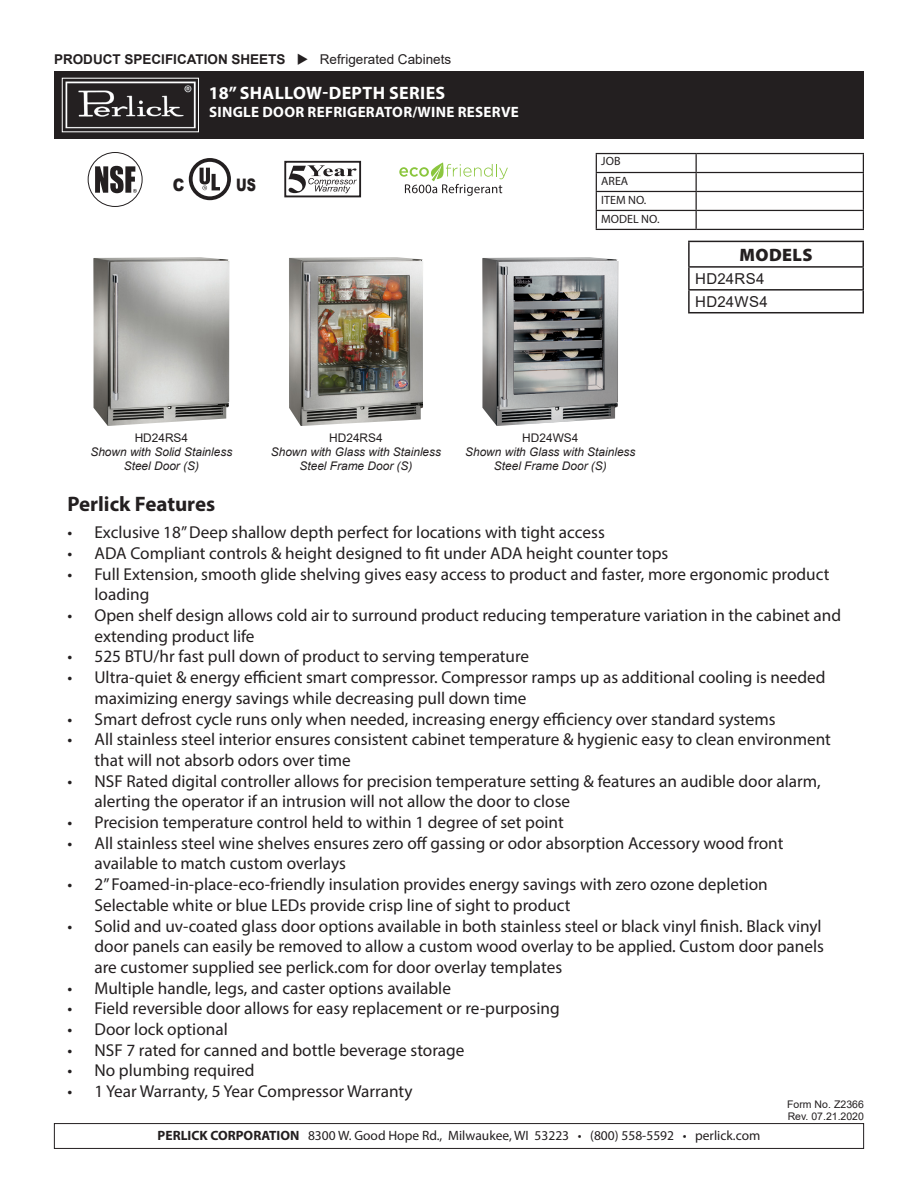
<style>
.page{position:relative;width:918px;height:1188px;background:#fff}
.page>*{position:absolute;margin:0;border:0;box-sizing:border-box;transform-origin:0 0}
.t1{font:700 21px "Myriad Pro";color:#231f20}
.t2{font:700 18px "Myriad Pro";letter-spacing:.02em;color:#fff}
.t3{font:900 18px "Myriad Pro";letter-spacing:.02em;color:#231f20}
.t4{font:17.25px/20.7px "Myriad Pro";color:#231f20}
.t5{font:900 17.25px "Arial";color:#231f20;scale:.74 1}
.t6{font:900 17.25px "Arial";color:#231f20;scale:.87 1}
.t7{font:700 15px "Myriad Pro";letter-spacing:.02em;color:#fff}
.t8{font:15px "Arial";letter-spacing:.02em;color:#231f20}
.t9{font:13.5px "Myriad Pro";color:#231f20}
.t10{font:700 13.5px "Arial";color:#231f20}
.t11{font:12px "Myriad Pro";color:#231f20}
.t12{font:italic 11.85px/14.2px "Arial";color:#231f20;text-align:center}
.t13{font:11.85px "Arial";color:#231f20}
.t14{font:10.5px/12px "Arial";color:#231f20}
.s1{font-weight:400}
.s2{font-style:normal}
.s3{font-weight:700}
</style>
<div class="page">
<div style="left:54px;top:1123px;width:810px;height:26px;border:1px solid #231f20"></div>
<div style="left:54px;top:71px;width:810px;height:68px;background:#231f20"></div>
<img style="left:65px;top:81px;width:131px;height:48px">
<hr style="left:688px;top:241px;width:176px;height:1px;background:#231f20">
<hr style="left:688px;top:242px;width:2px;height:24px;background:#231f20">
<hr style="left:862px;top:242px;width:2px;height:24px;background:#231f20">
<hr style="left:688px;top:266px;width:176px;height:2px;background:#231f20">
<hr style="left:688px;top:268px;width:2px;height:21px;background:#231f20">
<hr style="left:862px;top:268px;width:2px;height:21px;background:#231f20">
<hr style="left:688px;top:289px;width:176px;height:2px;background:#231f20">
<hr style="left:688px;top:291px;width:2px;height:21px;background:#231f20">
<hr style="left:862px;top:291px;width:2px;height:21px;background:#231f20">
<hr style="left:688px;top:312px;width:176px;height:1px;background:#231f20">
<div style="left:88px;top:152px;width:54px;height:55px;border:1px solid #231f20;border-radius:50%"></div>
<svg style="left:95px;top:166px;width:42px;height:27px"></svg>
<svg style="left:189px;top:158px;width:42px;height:42px"></svg>
<svg style="left:288px;top:165px;width:69px;height:28px"></svg>
<div style="left:284px;top:161px;width:77px;height:36px;border:2px solid #231f20"></div>
<img style="left:93px;top:257px;width:136px;height:169px">
<img style="left:289px;top:257px;width:134px;height:169px">
<img style="left:482px;top:257px;width:136px;height:169px">
<svg style="left:399px;top:162px;width:109px;height:34px"></svg>
<hr style="left:596px;top:153px;width:100px;height:1px;background:#231f20">
<hr style="left:696px;top:153px;width:168px;height:1px;background:#231f20">
<hr style="left:596px;top:172px;width:100px;height:1px;background:#231f20">
<hr style="left:696px;top:172px;width:168px;height:1px;background:#231f20">
<hr style="left:596px;top:191px;width:100px;height:1px;background:#231f20">
<hr style="left:696px;top:191px;width:168px;height:1px;background:#231f20">
<hr style="left:596px;top:210px;width:100px;height:1px;background:#231f20">
<svg style="left:596px;top:154px;width:1px;height:75px"></svg>
<hr style="left:696px;top:210px;width:168px;height:1px;background:#231f20">
<svg style="left:696px;top:154px;width:1px;height:75px"></svg>
<svg style="left:863px;top:154px;width:1px;height:75px"></svg>
<hr style="left:596px;top:229px;width:100px;height:1px;background:#231f20">
<hr style="left:696px;top:229px;width:168px;height:1px;background:#231f20">
<p class="t10" style="left:54px;top:50px;width:399px">PRODUCT SPECIFICATION SHEETS ◆ <span class="s1">Refrigerated Cabinets</span></p>
<p class="t2" style="left:209px;top:81px;width:238px">18” SHALLOW-DEPTH SERIES</p>
<p class="t7" style="left:209px;top:102px;width:311px">SINGLE DOOR REFRIGERATOR/WINE RESERVE</p>
<p class="t6" style="left:173px;top:173px;width:15px">C</p>
<p class="t5" style="left:236px;top:172px;width:28px">US</p>
<p class="t11" style="left:601px;top:154px;width:21px">JOB</p>
<p class="t11" style="left:601px;top:174px;width:29px">AREA</p>
<p class="t11" style="left:601px;top:193px;width:47px">ITEM NO.</p>
<p class="t11" style="left:601px;top:212px;width:60px">MODEL NO.</p>
<p class="t3" style="left:740px;top:243px;width:74px">MODELS</p>
<p class="t8" style="left:695px;top:268px;width:71px">HD24RS4</p>
<p class="t8" style="left:695px;top:291px;width:74px">HD24WS4</p>
<p class="t13" style="left:135px;top:429px;width:55px">HD24RS4</p>
<p class="t12" style="left:90px;top:445px;width:143px">Shown with Solid Stainless<br>Steel Door (S)</p>
<p class="t13" style="left:329px;top:429px;width:55px">HD24RS4</p>
<p class="t12" style="left:271px;top:445px;width:172px">Shown with Glass with Stainless<br>Steel Frame Door (S)</p>
<p class="t12" style="left:465px;top:431px;width:172px"><span class="s2">HD24WS4<br></span>Shown with Glass with Stainless<br>Steel Frame Door (S)</p>
<p class="t1" style="left:68px;top:491px;width:149px">Perlick Features</p>
<p class="t4" style="left:68px;top:522px;width:539px">• Exclusive 18” Deep shallow depth perfect for locations with tight access</p>
<p class="t4" style="left:68px;top:543px;width:602px">• ADA Compliant controls &amp; height designed to fit under ADA height counter tops</p>
<p class="t4" style="left:94px;top:563px;width:736px;text-indent:-27px">• Full Extension, smooth glide shelving gives easy access to product and faster, more ergonomic product loading</p>
<p class="t4" style="left:94px;top:605px;width:748px;text-indent:-27px">• Open shelf design allows cold air to surround product reducing temperature variation in the cabinet and extending product life</p>
<p class="t4" style="left:68px;top:646px;width:463px">• 525 BTU/hr fast pull down of product to serving temperature</p>
<p class="t4" style="left:94px;top:667px;width:733px;text-indent:-27px">• Ultra-quiet &amp; energy efficient smart compressor. Compressor ramps up as additional cooling is needed maximizing energy savings while decreasing pull down time</p>
<p class="t4" style="left:68px;top:708px;width:710px">• Smart defrost cycle runs only when needed, increasing energy efficiency over standard systems</p>
<p class="t4" style="left:94px;top:729px;width:738px;text-indent:-27px">• All stainless steel interior ensures consistent cabinet temperature &amp; hygienic easy to clean environment that will not absorb odors over time</p>
<p class="t4" style="left:94px;top:770px;width:728px;text-indent:-27px">• NSF Rated digital controller allows for precision temperature setting &amp; features an audible door alarm, alerting the operator if an intrusion will not allow the door to close</p>
<p class="t4" style="left:68px;top:812px;width:498px">• Precision temperature control held to within 1 degree of set point</p>
<p class="t4" style="left:94px;top:832px;width:690px;text-indent:-27px">• All stainless steel wine shelves ensures zero off gassing or odor absorption Accessory wood front available to match custom overlays</p>
<p class="t4" style="left:94px;top:874px;width:675px;text-indent:-27px">• 2” Foamed-in-place-eco-friendly insulation provides energy savings with zero ozone depletion<br>Selectable white or blue LEDs provide crisp line of sight to product</p>
<p class="t4" style="left:94px;top:915px;width:731px;text-indent:-27px">• Solid and uv-coated glass door options available in both stainless steel or black vinyl finish. Black vinyl door panels can easily be removed to allow a custom wood overlay to be applied. Custom door panels are customer supplied see perlick.com for door overlay templates</p>
<p class="t4" style="left:68px;top:977px;width:385px">• Multiple handle, legs, and caster options available</p>
<p class="t4" style="left:68px;top:998px;width:494px">• Field reversible door allows for easy replacement or re-purposing</p>
<p class="t4" style="left:68px;top:1019px;width:162px">• Door lock optional</p>
<p class="t4" style="left:68px;top:1039px;width:399px">• NSF 7 rated for canned and bottle beverage storage</p>
<p class="t4" style="left:68px;top:1060px;width:189px">• No plumbing required</p>
<p class="t4" style="left:68px;top:1081px;width:347px">• 1 Year Warranty, 5 Year Compressor Warranty</p>
<p class="t14" style="left:787px;top:1098px;width:78px">Form No. Z2366<br>Rev. 07.21.2020</p>
<p class="t9" style="left:158px;top:1127px;width:604px"><span class="s3">PERLICK CORPORATION</span> 8300 W. Good Hope Rd., Milwaukee, WI 53223 • (800) 558-5592 • perlick.com</p>
</div>
